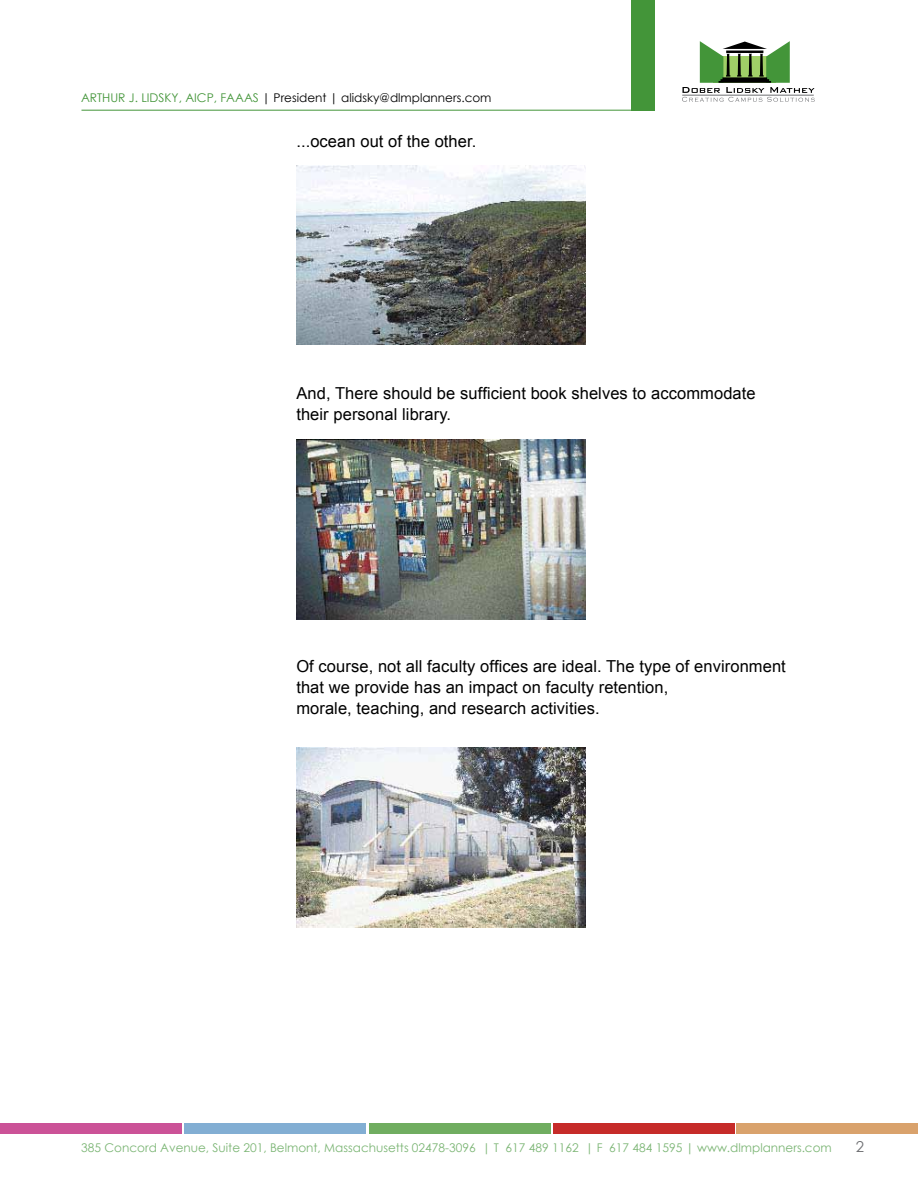
<style>
.page{position:relative;width:918px;height:1188px;background:#fff}
.page>*{position:absolute;margin:0;border:0;box-sizing:border-box;transform-origin:0 0}
.t1{font:16.5px/21px "Arial";letter-spacing:.005em;color:#000}
.t2{font:15px "Century Gothic";color:#6d6e71}
.t3{font:12px "Century Gothic";color:#7bb574}
.t4{font:12px "Century Gothic";color:#000}
.s1{color:#439539}
</style>
<div class="page">
<div style="left:0;top:1123px;width:181px;height:11px;background:#cb5297"></div>
<div style="left:184px;top:1123px;width:182px;height:11px;background:#82aed3"></div>
<div style="left:369px;top:1123px;width:181px;height:11px;background:#70ad60"></div>
<div style="left:553px;top:1123px;width:182px;height:11px;background:#c62b29"></div>
<div style="left:737px;top:1123px;width:181px;height:11px;background:#d9a26c"></div>
<div style="left:631px;top:0;width:23px;height:110px;background:#439539"></div>
<hr style="left:81px;top:110px;width:573px;height:1px;background:#439539">
<svg style="left:682px;top:41px;width:133px;height:61px"></svg>
<img style="left:296px;top:165px;width:289px;height:180px">
<img style="left:296px;top:440px;width:289px;height:180px">
<img style="left:296px;top:747px;width:289px;height:180px">
<p class="t4" style="left:81px;top:90px;width:412px"><span class="s1">ARTHUR J. LIDSKY, AICP, FAAAS</span> | President | alidsky@dlmplanners.com</p>
<p class="t1" style="left:296px;top:131px;width:182px">...ocean out of the other.</p>
<p class="t1" style="left:296px;top:383px;width:461px">And, There should be sufficient book shelves to accommodate their personal library.</p>
<p class="t1" style="left:296px;top:656px;width:491px">Of course, not all faculty offices are ideal. The type of environment that we provide has an impact on faculty retention,<br>morale, teaching, and research activities.</p>
<p class="t3" style="left:81px;top:1139px;width:752px">385 Concord Avenue, Suite 201, Belmont, Massachusetts 02478-3096 | T 617 489 1162 | F 617 484 1595 | www.dlmplanners.com</p>
<p class="t2" style="left:856px;top:1136px;width:10px">2</p>
</div>
